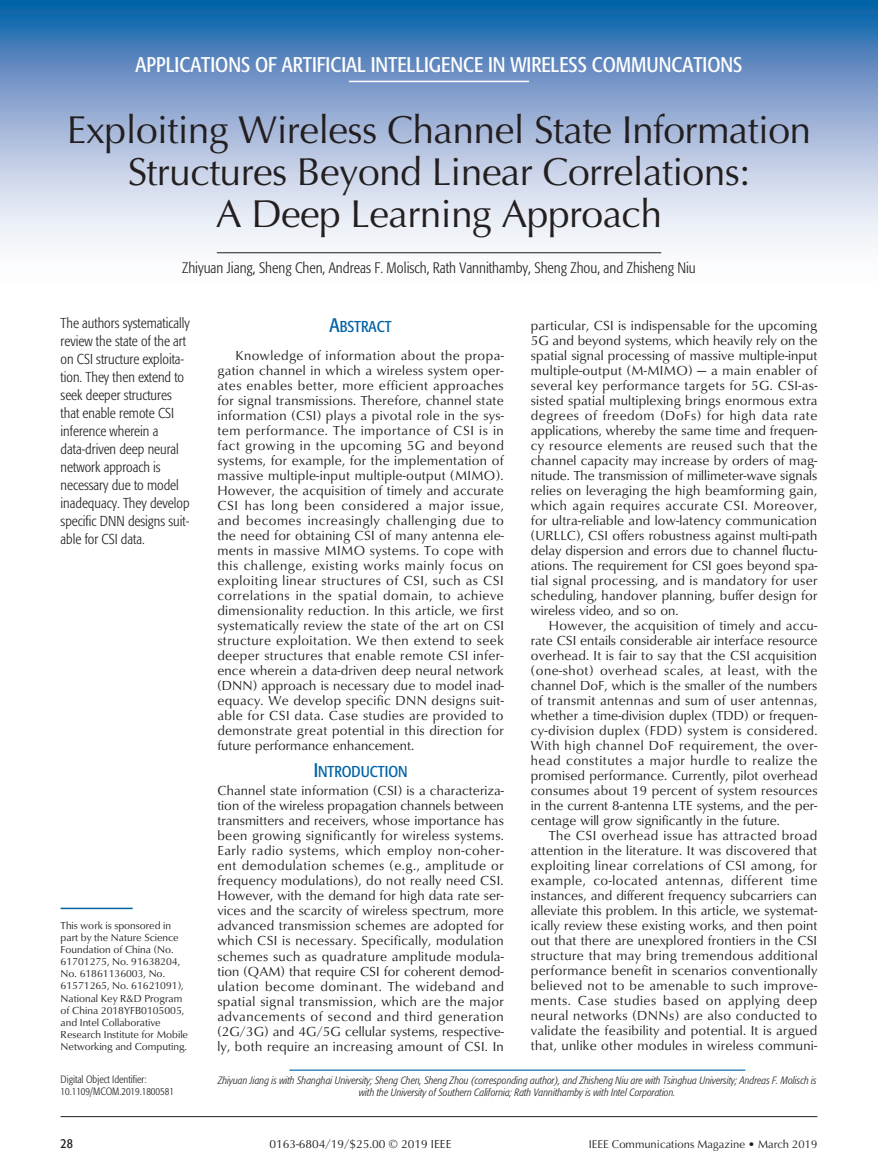
<style>
.page{position:relative;width:878px;height:1175px;background:#fff}
.page>*{position:absolute;margin:0;border:0;box-sizing:border-box;transform-origin:0 0}
.t1{font:39px/42px "Optima";letter-spacing:-.015em;color:#231f20;text-align:center}
.t2{font:condensed 21px "Formata";color:#fff}
.t3{font:15.6px "Formata Condensed SC800";color:#0163a7}
.t4{font:300 condensed 15px "Formata";color:#231f20}
.t5{font:300 condensed 14.25px/18px "Formata";color:#231f20}
.t6{font:13.5px/15px "Classico URW";letter-spacing:.015em;color:#231f20;text-align:justify}
.t7{font:13.5px "Formata Condensed SC800";color:#231f20}
.t8{font:12px "Classico URW Reg SC800";color:#231f20}
.t9{font:11.25px "Optima";color:#231f20}
.t10{font:10.5px/12px "Classico URW";color:#231f20}
.t11{font:italic 300 condensed 10.5px/12px "Formata";color:#231f20;text-align:center}
.t12{font:300 condensed 10.5px/12px "Formata";color:#231f20}
.s1{font-size:19.5px}
</style>
<div class="page">
<svg style="left:0;top:0;width:877px;height:254px;background:#95b2d6"></svg>
<hr style="left:61px;top:1115px;width:756px;height:1px;background:#231f20">
<hr style="left:217px;top:252px;width:444px;height:1px;background:#231f20">
<hr style="left:349px;top:81px;width:180px;height:1px;background:#fff">
<hr style="left:289px;top:1069px;width:456px;height:1px;background:#0163a7">
<hr style="left:61px;top:907px;width:72px;height:2px;background:#0163a7">
<h2 class="t2" style="left:135px;top:52px;width:608px">APPLICATIONS OF ARTIFICIAL INTELLIGENCE IN WIRELESS COMMUNCATIONS</h2>
<h1 class="t1" style="left:67px;top:109px;width:745px">Exploiting Wireless Channel State Information<br>Structures Beyond Linear Correlations:<br>A Deep Learning Approach</h1>
<p class="t4" style="left:182px;top:259px;width:515px">Zhiyuan Jiang, Sheng Chen, Andreas F. Molisch, Rath Vannithamby, Sheng Zhou, and Zhisheng Niu</p>
<p class="t5" style="left:61px;top:314px;width:131px">The authors systematically review the state of the art on CSI structure exploita&shy;tion. They then extend to seek deeper structures that enable remote CSI inference wherein a data-driven deep neural network approach is necessary due to model inadequacy. They develop specific DNN designs suit&shy;able for CSI data.</p>
<p class="t10" style="left:61px;top:919px;width:129px">This work is sponsored in part by the Nature Science<br>Foundation of China (No.<br>61701275, No. 91638204,<br>No. 61861136003, No.<br>61571265, No. 61621091),<br>National Key R&amp;D Program of China 2018YFB0105005, and Intel Collaborative<br>Research Institute for Mobile<br>Networking and Computing.</p>
<p class="t12" style="left:61px;top:1073px;width:115px">Digital Object Identifier:<br>10.1109/MCOM.2019.1800581</p>
<p class="t3" style="left:329px;top:317px;width:64px"><span class="s1">A</span>BSTRACT</p>
<p class="t6" style="left:217px;top:347px;width:288px;text-indent:18px">Knowledge of information about the propa&shy;gation channel in which a wireless system oper&shy;ates enables better, more efficient approaches for signal transmissions. Therefore, channel state information (CSI) plays a pivotal role in the sys&shy;tem performance. The importance of CSI is in fact growing in the upcoming 5G and beyond systems, for example, for the implementation of massive multiple-input multiple-output (MIMO).<br>However, the acquisition of timely and accurate CSI has long been considered a major issue, and becomes increasingly challenging due to the need for obtaining CSI of many antenna ele&shy;ments in massive MIMO systems. To cope with this challenge, existing works mainly focus on exploiting linear structures of CSI, such as CSI correlations in the spatial domain, to achieve dimensionality reduction. In this article, we first systematically review the state of the art on CSI structure exploitation. We then extend to seek deeper structures that enable remote CSI infer&shy;ence wherein a data-driven deep neural network (DNN) approach is necessary due to model inad&shy;equacy. We develop specific DNN designs suit&shy;able for CSI data. Case studies are provided to demonstrate great potential in this direction for future performance enhancement.</p>
<p class="t3" style="left:313px;top:762px;width:95px"><span class="s1">I</span>NTRODUCTION</p>
<p class="t6" style="left:217px;top:782px;width:288px">Channel state information (CSI) is a characteriza&shy;tion of the wireless propagation channels between transmitters and receivers, whose importance has been growing significantly for wireless systems.<br>Early radio systems, which employ non-coher&shy;ent demodulation schemes (e.g., amplitude or frequency modulations), do not really need CSI.<br>However, with the demand for high data rate ser&shy;vices and the scarcity of wireless spectrum, more advanced transmission schemes are adopted for which CSI is necessary. Specifically, modulation schemes such as quadrature amplitude modula&shy;tion (QAM) that require CSI for coherent demod&shy;ulation become dominant. The wideband and spatial signal transmission, which are the major advancements of second and third generation (2G/3G) and 4G/5G cellular systems, respective&shy;ly, both require an increasing amount of CSI. In</p>
<p class="t6" style="left:530px;top:317px;width:288px">particular, CSI is indispensable for the upcoming 5G and beyond systems, which heavily rely on the spatial signal processing of massive multiple-input multiple-output (M-MIMO) — a main enabler of several key performance targets for 5G. CSI-as&shy;sisted spatial multiplexing brings enormous extra degrees of freedom (DoFs) for high data rate applications, whereby the same time and frequen&shy;cy resource elements are reused such that the channel capacity may increase by orders of mag&shy;nitude. The transmission of millimeter-wave signals relies on leveraging the high beamforming gain, which again requires accurate CSI. Moreover, for ultra-reliable and low-latency communication (URLLC), CSI offers robustness against multi-path delay dispersion and errors due to channel fluctu&shy;ations. The requirement for CSI goes beyond spa&shy;tial signal processing, and is mandatory for user scheduling, handover planning, buffer design for wireless video, and so on.</p>
<p class="t6" style="left:530px;top:617px;width:288px;text-indent:18px">However, the acquisition of timely and accu&shy;rate CSI entails considerable air interface resource overhead. It is fair to say that the CSI acquisition (one-shot) overhead scales, at least, with the channel DoF, which is the smaller of the numbers of transmit antennas and sum of user antennas, whether a time-division duplex (TDD) or frequen&shy;cy-division duplex (FDD) system is considered.<br>With high channel DoF requirement, the over&shy;head constitutes a major hurdle to realize the promised performance. Currently, pilot overhead consumes about 19 percent of system resources in the current 8-antenna LTE systems, and the per&shy;centage will grow significantly in the future.</p>
<p class="t6" style="left:530px;top:827px;width:288px;text-indent:18px">The CSI overhead issue has attracted broad attention in the literature. It was discovered that exploiting linear correlations of CSI among, for example, co-located antennas, different time instances, and different frequency subcarriers can alleviate this problem. In this article, we systemat&shy;ically review these existing works, and then point out that there are unexplored frontiers in the CSI structure that may bring tremendous additional performance benefit in scenarios conventionally believed not to be amenable to such improve&shy;ments. Case studies based on applying deep neural networks (DNNs) are also conducted to validate the feasibility and potential. It is argued that, unlike other modules in wireless communi-</p>
<p class="t11" style="left:218px;top:1074px;width:600px">Zhiyuan Jiang is with Shanghai University; Sheng Chen, Sheng Zhou (corresponding author), and Zhisheng Niu are with Tsinghua University; Andreas F. Molisch is with the University of Southern California; Rath Vannithamby is with Intel Corporation.</p>
<p class="t7" style="left:61px;top:1134px;width:14px">28</p>
<p class="t8" style="left:269px;top:1135px;width:183px">0163-6804/19/$25.00 © 2019 IEEE</p>
<p class="t9" style="left:588px;top:1137px;width:230px">IEEE Communications Magazine • March 2019</p>
</div>
